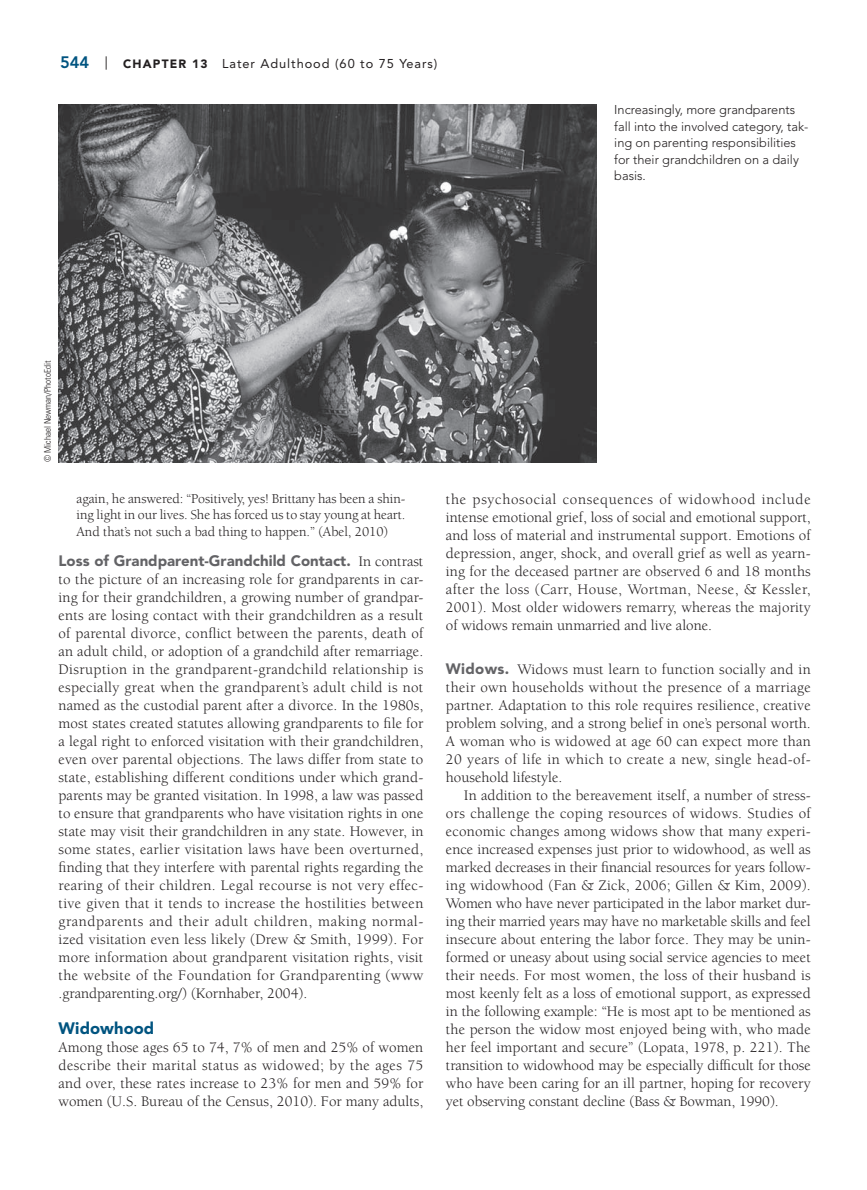
<style>
.page{position:relative;width:867px;height:1190px;background:#fff}
.page>*{position:absolute;margin:0;border:0;box-sizing:border-box;transform-origin:0 0}
.t1{font:900 16.5px "Avenir LT Std";letter-spacing:.005em;color:#005480}
.t2{font:15px/18px "Berkeley Std";letter-spacing:.005em;color:#231f20;text-align:justify}
.t3{font:15px "Berkeley Std";letter-spacing:.025em;color:#231f20}
.t4{font:13.8px/16.5px "Berkeley Std";letter-spacing:-.005em;color:#231f20;text-align:justify}
.t5{font:300 12.75px/16.5px "Avenir LT Std";color:#231f20}
.t6{font:12.75px "Avenir LT Std";letter-spacing:.075em;color:#231f20}
.t7{font:300 condensed 9px "Univers LT Std";color:#231f20}
.s1{font-weight:800;font-size:16.5px;color:#005480}
.s2{font-family:"Berkeley Std";font-size:16.5px}
.s3{font-weight:900;font-size:12px}
.s4{font-family:"Avenir LT Std";font-weight:900;color:#636366}
</style>
<div class="page">
<img style="left:58px;top:105px;width:538px;height:357px">
<p class="t6" style="left:60px;top:58px;width:379px"><span class="s1">544</span> <span class="s2">|</span> <span class="s3">CHAPTER 13</span> Later Adulthood (60 to 75 Years)</p>
<p class="t5" style="left:614px;top:103px;width:195px">Increasingly, more grandparents fall into the involved category, tak&shy;ing on parenting responsibilities for their grandchildren on a daily basis.</p>
<p class="t7" style="left:44px;top:462px;width:103px;rotate:-90deg">© Michael Newman/PhotoEdit</p>
<p class="t4" style="left:76px;top:491px;width:330px">again, he answered: “Positively, yes! Brittany has been a shin&shy;ing light in our lives. She has forced us to stay young at heart.<br>And that’s not such a bad thing to happen.” (Abel, 2010)</p>
<p class="t2" style="left:58px;top:553px;width:366px"><span class="s4">Loss of Grandparent-Grandchild Contact.</span> In contrast to the picture of an increasing role for grandparents in car&shy;ing for their grandchildren, a growing number of grandpar&shy;ents are losing contact with their grandchildren as a result of parental divorce, conflict between the parents, death of an adult child, or adoption of a grandchild after remarriage.<br>Disruption in the grandparent-grandchild relationship is especially great when the grandparent’s adult child is not named as the custodial parent after a divorce. In the 1980s, most states created statutes allowing grandparents to file for a legal right to enforced visitation with their grandchildren, even over parental objections. The laws differ from state to state, establishing different conditions under which grand&shy;parents may be granted visitation. In 1998, a law was passed to ensure that grandparents who have visitation rights in one state may visit their grandchildren in any state. However, in some states, earlier visitation laws have been overturned, finding that they interfere with parental rights regarding the rearing of their children. Legal recourse is not very effec&shy;tive given that it tends to increase the hostilities between grandparents and their adult children, making normal&shy;ized visitation even less likely (Drew &amp; Smith, 1999). For more information about grandparent visitation rights, visit the website of the Foundation for Grandparenting (www . grandparenting.org/) (Kornhaber, 2004).</p>
<p class="t1" style="left:58px;top:1021px;width:97px">Widowhood</p>
<p class="t2" style="left:58px;top:1039px;width:366px">Among those ages 65 to 74, 7% of men and 25% of women describe their marital status as widowed; by the ages 75 and over, these rates increase to 23% for men and 59% for women (U.S. Bureau of the Census, 2010). For many adults,</p>
<p class="t2" style="left:446px;top:491px;width:366px">the psychosocial consequences of widowhood include intense emotional grief, loss of social and emotional support, and loss of material and instrumental support. Emotions of depression, anger, shock, and overall grief as well as yearn&shy;ing for the deceased partner are observed 6 and 18 months after the loss (Carr, House, Wortman, Neese, &amp; Kessler, 2001). Most older widowers remarry, whereas the majority of widows remain unmarried and live alone.</p>
<p class="t2" style="left:446px;top:661px;width:366px"><span class="s4">Widows.</span> Widows must learn to function socially and in</p>
<p class="t2" style="left:446px;top:679px;width:366px">their own households without the presence of a marriage</p>
<p class="t2" style="left:446px;top:697px;width:366px">partner. Adaptation to this role requires resilience, creative</p>
<p class="t2" style="left:446px;top:715px;width:366px">problem solving, and a strong belief in one’s personal worth.</p>
<p class="t2" style="left:446px;top:733px;width:366px">A woman who is widowed at age 60 can expect more than</p>
<p class="t3" style="left:446px;top:753px;width:366px">20 years of life in which to create a new, single head-of-</p>
<p class="t2" style="left:446px;top:769px;width:118px">household lifestyle.</p>
<p class="t2" style="left:464px;top:787px;width:348px">In addition to the bereavement itself, a number of stress-</p>
<p class="t3" style="left:446px;top:807px;width:366px">ors challenge the coping resources of widows. Studies of</p>
<p class="t2" style="left:446px;top:823px;width:366px">economic changes among widows show that many experi-</p>
<p class="t2" style="left:446px;top:841px;width:366px">ence increased expenses just prior to widowhood, as well as</p>
<p class="t2" style="left:446px;top:859px;width:366px">marked decreases in their financial resources for years follow-</p>
<p class="t2" style="left:446px;top:877px;width:366px">ing widowhood (Fan &amp; Zick, 2006; Gillen &amp; Kim, 2009).</p>
<p class="t2" style="left:446px;top:895px;width:366px">Women who have never participated in the labor market dur-</p>
<p class="t2" style="left:446px;top:913px;width:366px">ing their married years may have no marketable skills and feel</p>
<p class="t2" style="left:446px;top:931px;width:366px">insecure about entering the labor force. They may be unin-</p>
<p class="t2" style="left:446px;top:949px;width:366px">formed or uneasy about using social service agencies to meet</p>
<p class="t2" style="left:446px;top:967px;width:366px">their needs. For most women, the loss of their husband is</p>
<p class="t2" style="left:446px;top:985px;width:366px">most keenly felt as a loss of emotional support, as expressed</p>
<p class="t2" style="left:446px;top:1003px;width:366px">in the following example: “He is most apt to be mentioned as</p>
<p class="t2" style="left:446px;top:1021px;width:366px">the person the widow most enjoyed being with, who made</p>
<p class="t2" style="left:446px;top:1039px;width:366px">her feel important and secure” (Lopata, 1978, p. 221). The</p>
<p class="t2" style="left:446px;top:1057px;width:366px">transition to widowhood may be especially difficult for those</p>
<p class="t2" style="left:446px;top:1075px;width:366px">who have been caring for an ill partner, hoping for recovery</p>
<p class="t2" style="left:446px;top:1093px;width:334px">yet observing constant decline (Bass &amp; Bowman, 1990).</p>
</div>
